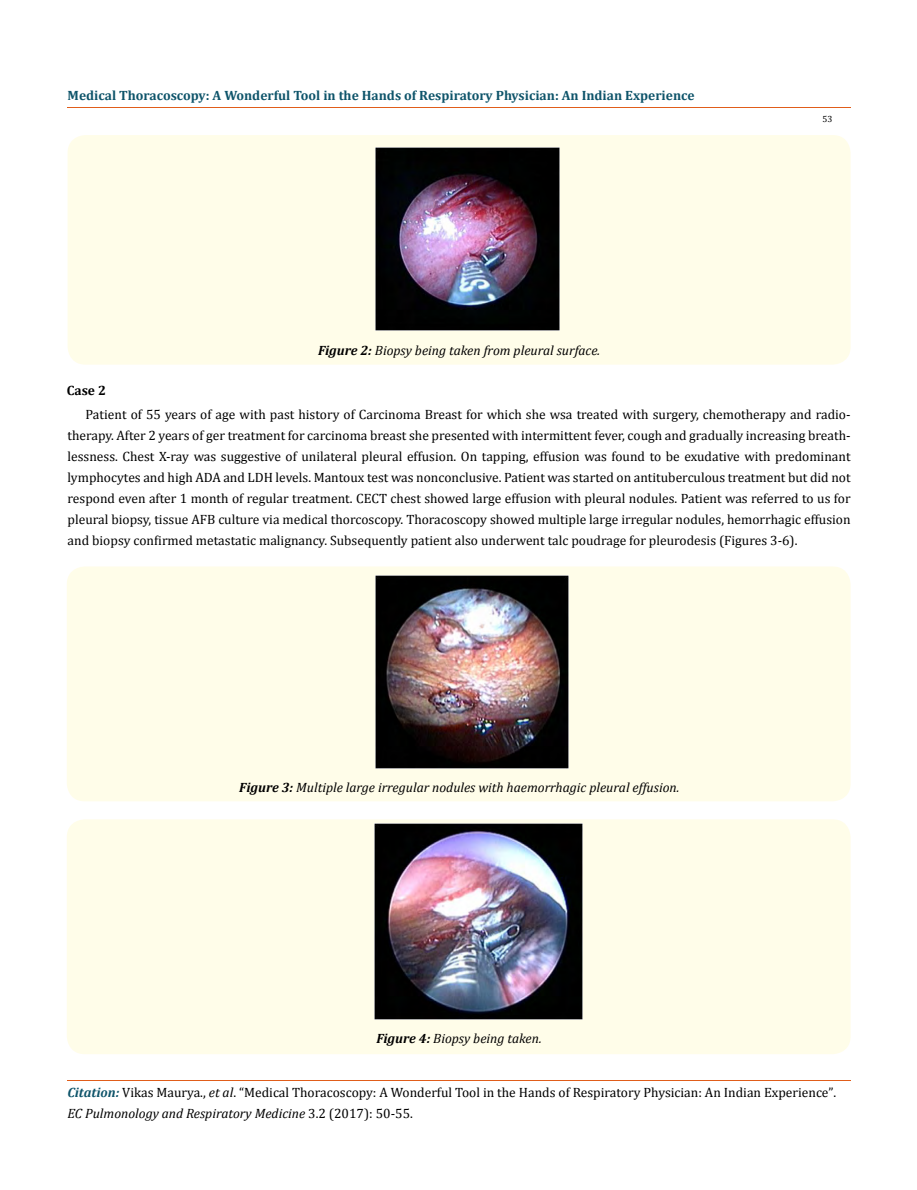
<style>
.page{position:relative;width:917px;height:1190px;background:#fff}
.page>*{position:absolute;margin:0;border:0;box-sizing:border-box;transform-origin:0 0}
.t1{font:13.5px/21px "Cambria";color:#000}
.t2{font:italic 13.5px "Cambria";color:#000}
.t3{font:700 13.5px "Cambria";color:#0e546a}
.t4{font:700 13.5px "Cambria";color:#000}
.t5{font:9px "Cambria";color:#000}
.s1{font-weight:700}
.s2{font-weight:700;font-style:italic;color:#0e546a}
.s3{font-style:italic}
.s4{font-size:13.35px}
</style>
<div class="page">
<hr style="left:67px;top:107px;width:783px;height:1px;background:#e05d1a">
<hr style="left:67px;top:1080px;width:783px;height:1px;background:#e05d1a">
<div style="left:68px;top:135px;width:782px;height:229px;background:#fffde9;border-radius:18px"></div>
<img style="left:375px;top:147px;width:184px;height:183px">
<div style="left:67px;top:566px;width:783px;height:235px;background:#fffde9;border-radius:18px"></div>
<img style="left:376px;top:575px;width:192px;height:193px">
<div style="left:67px;top:819px;width:783px;height:235px;background:#fffde9;border-radius:18px"></div>
<img style="left:374px;top:824px;width:208px;height:195px">
<p class="t3" style="left:68px;top:86px;width:628px">Medical Thoracoscopy: A Wonderful Tool in the Hands of Respiratory Physician: An Indian Experience</p>
<p class="t2" style="left:318px;top:340px;width:284px"><span class="s1">Figure 2:</span> Biopsy being taken from pleural surface.</p>
<p class="t5" style="left:822px;top:114px;width:11px">53</p>
<p class="t4" style="left:67px;top:380px;width:41px">Case 2</p>
<p class="t1" style="left:68px;top:404px;width:784px;text-align:justify;text-indent:18px">Patient of 55 years of age with past history of Carcinoma Breast for which she wsa treated with surgery, chemotherapy and radio&shy;therapy. After 2 years of ger treatment for carcinoma breast she presented with intermittent fever, cough and gradually increasing breath&shy;lessness. Chest X-ray was suggestive of unilateral pleural effusion. On tapping, effusion was found to be exudative with predominant lymphocytes and high ADA and LDH levels. Mantoux test was nonconclusive. Patient was started on antituberculous treatment but did not respond even after 1 month of regular treatment. CECT chest showed large effusion with pleural nodules. Patient was referred to us for pleural biopsy, tissue AFB culture via medical thorcoscopy. Thoracoscopy showed multiple large irregular nodules, hemorrhagic effusion and biopsy confirmed metastatic malignancy. Subsequently patient also underwent talc poudrage for pleurodesis (Figures 3-6).</p>
<p class="t2" style="left:239px;top:778px;width:442px"><span class="s1">Figure 3:</span> Multiple large irregular nodules with haemorrhagic pleural effusion.</p>
<p class="t2" style="left:376px;top:1028px;width:167px"><span class="s1">Figure 4:</span> Biopsy being taken.</p>
<p class="t1" style="left:67px;top:1082px;width:770px"><span class="s2">Citation:</span> Vikas Maurya., <span class="s3">et al</span>. “Medical Thoracoscopy: A Wonderful Tool in the Hands of Respiratory Physician: An Indian Experience”<span class="s4">.<br></span><span class="s3">EC Pulmonology and Respiratory Medicine</span> <span class="s4">3</span>.2 (2017): 50-55.</p>
</div>
